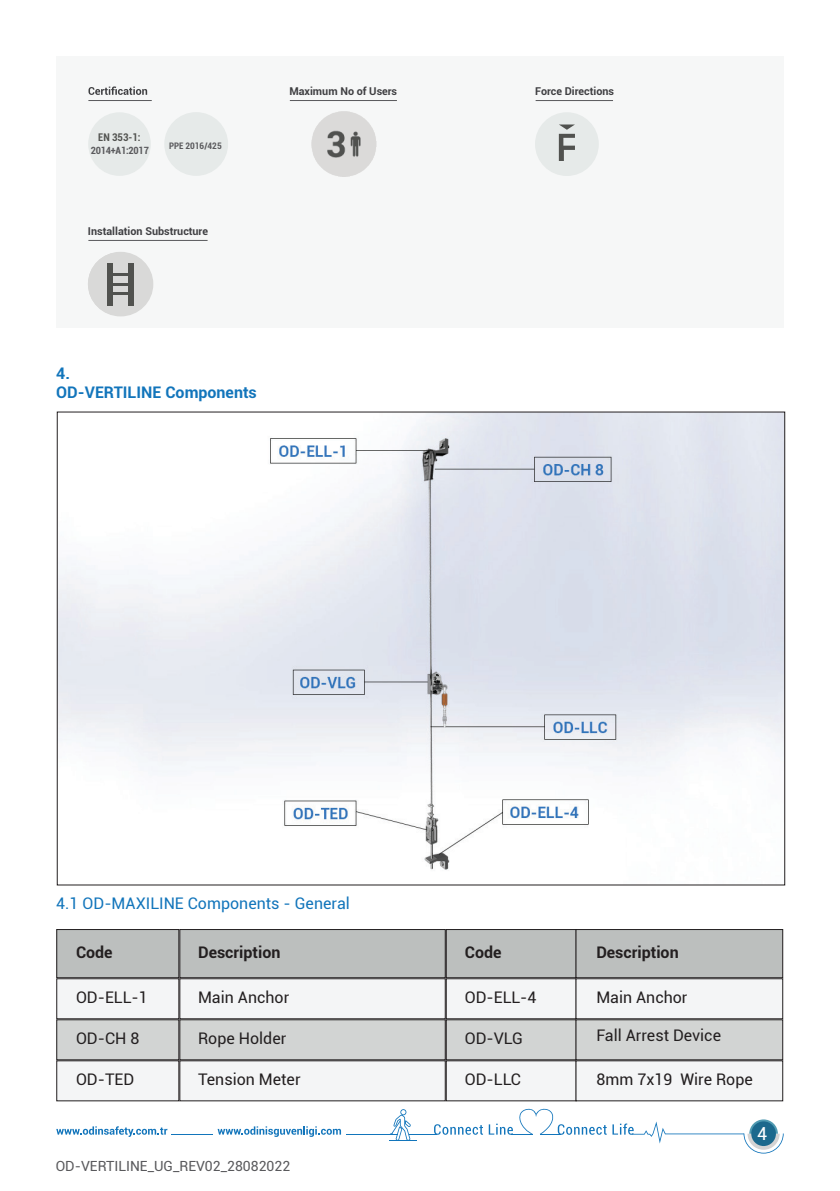
<style>
.page{position:relative;width:840px;height:1191px;background:#fff}
.page>*{position:absolute;margin:0;border:0;box-sizing:border-box;transform-origin:0 0}
.t1{font:18px "Roboto";color:#fff}
.t2{font:16px "Roboto";color:#231f20}
.t3{font:16px "Roboto";color:#1275bb}
.t4{font:700 16px "Roboto";color:#231f20}
.t5{font:700 16px/19.2px "Roboto";color:#1275bb}
.t6{font:14px "Roboto";color:#59595c}
.t7{font:700 10.8px "Roboto";color:#3f3f42}
.t8{font:700 condensed 10.6px "Roboto";color:#51524f}
.t9{font:700 condensed 10px "Roboto";letter-spacing:-.02em;color:#59595c}
.t10{font:700 condensed 9px "Roboto";color:#59595c}
</style>
<div class="page">
<svg style="left:217px;top:1126px;width:124px;height:11px"></svg>
<svg style="left:56px;top:1126px;width:111px;height:11px"></svg>
<svg style="left:612px;top:1119px;width:171px;height:34px"></svg>
<hr style="left:346px;top:1133px;width:51px;height:1px;background:#1275bb">
<hr style="left:171px;top:1133px;width:41px;height:1px;background:#1275bb">
<svg style="left:389px;top:1108px;width:217px;height:32px"></svg>
<img style="left:59px;top:413px;width:723px;height:457px">
<div style="left:57px;top:57px;width:726px;height:271px;background:#f6f7f7"></div>
<div style="left:164px;top:112px;width:64px;height:64px;background:#e6eae9;border-radius:50%"></div>
<svg style="left:88px;top:86px;width:59px;height:9px"></svg>
<hr style="left:88px;top:100px;width:64px;height:1px;background:#59595c">
<hr style="left:88px;top:240px;width:119px;height:1px;background:#59595c">
<hr style="left:290px;top:100px;width:107px;height:1px;background:#59595c">
<hr style="left:535px;top:100px;width:77px;height:1px;background:#59595c">
<div style="left:534px;top:112px;width:64px;height:64px;background:#e6eae9;border-radius:50%"></div>
<svg style="left:558px;top:124px;width:16px;height:37px"></svg>
<div style="left:88px;top:112px;width:63px;height:64px;background:#e6eae9;border-radius:50%"></div>
<div style="left:57px;top:929px;width:122px;height:48px;background:#bcbfbe"></div>
<div style="left:56px;top:929px;width:123px;height:49px;border:1px solid #231f20"></div>
<div style="left:57px;top:978px;width:122px;height:40px;background:#f4f5f6"></div>
<div style="left:56px;top:978px;width:123px;height:41px;border:1px solid #231f20"></div>
<div style="left:57px;top:1060px;width:122px;height:40px;background:#f4f5f6"></div>
<div style="left:56px;top:1060px;width:123px;height:41px;border:1px solid #231f20"></div>
<div style="left:57px;top:1019px;width:122px;height:40px;background:#d2d4d3"></div>
<div style="left:56px;top:1019px;width:123px;height:41px;border:1px solid #231f20"></div>
<div style="left:180px;top:929px;width:265px;height:48px;background:#bcbfbe"></div>
<div style="left:179px;top:929px;width:266px;height:49px;border:1px solid #231f20"></div>
<div style="left:180px;top:978px;width:265px;height:40px;background:#f4f5f6"></div>
<div style="left:179px;top:978px;width:266px;height:41px;border:1px solid #231f20"></div>
<div style="left:180px;top:1060px;width:265px;height:40px;background:#f4f5f6"></div>
<div style="left:179px;top:1060px;width:266px;height:41px;border:1px solid #231f20"></div>
<div style="left:180px;top:1019px;width:265px;height:40px;background:#d2d4d3"></div>
<div style="left:179px;top:1019px;width:266px;height:41px;border:1px solid #231f20"></div>
<div style="left:446px;top:929px;width:130px;height:48px;background:#bcbfbe"></div>
<div style="left:445px;top:929px;width:131px;height:49px;border:1px solid #231f20"></div>
<div style="left:446px;top:978px;width:130px;height:40px;background:#f4f5f6"></div>
<div style="left:445px;top:978px;width:131px;height:41px;border:1px solid #231f20"></div>
<div style="left:446px;top:1060px;width:130px;height:40px;background:#f4f5f6"></div>
<div style="left:445px;top:1060px;width:131px;height:41px;border:1px solid #231f20"></div>
<div style="left:446px;top:1019px;width:130px;height:40px;background:#d2d4d3"></div>
<div style="left:445px;top:1019px;width:131px;height:41px;border:1px solid #231f20"></div>
<div style="left:575px;top:929px;width:207px;height:48px;background:#bcbfbe"></div>
<div style="left:575px;top:929px;width:207px;height:49px;border:1px solid #231f20"></div>
<div style="left:575px;top:978px;width:207px;height:40px;background:#f4f5f6"></div>
<div style="left:575px;top:978px;width:207px;height:41px;border:1px solid #231f20"></div>
<div style="left:575px;top:1060px;width:207px;height:40px;background:#f4f5f6"></div>
<div style="left:575px;top:1060px;width:207px;height:41px;border:1px solid #231f20"></div>
<div style="left:575px;top:1019px;width:207px;height:40px;background:#d2d4d3"></div>
<div style="left:575px;top:1019px;width:207px;height:41px;border:1px solid #231f20"></div>
<img style="left:311px;top:112px;width:65px;height:64px">
<div style="left:88px;top:252px;width:65px;height:64px;background:#d9d9d8;border-radius:50%"></div>
<div style="left:107px;top:263px;width:6px;height:42px;background:#51524f"></div>
<div style="left:128px;top:263px;width:6px;height:42px;background:#51524f"></div>
<svg style="left:113px;top:273px;width:15px;height:2px"></svg>
<svg style="left:113px;top:283px;width:15px;height:2px"></svg>
<hr style="left:112px;top:292px;width:17px;height:3px;background:#51524f">
<p class="t8" style="left:98px;top:130px;width:44px">EN 353-1:</p>
<p class="t9" style="left:91px;top:143px;width:60px">2014+A1:2017</p>
<p class="t10" style="left:169px;top:139px;width:54px">PPE 2016/425</p>
<p class="t7" style="left:88px;top:223px;width:122px">Installation Substructure</p>
<p class="t7" style="left:289px;top:83px;width:109px">Maximum No of Users</p>
<p class="t7" style="left:535px;top:83px;width:80px">Force Directions</p>
<p class="t5" style="left:56px;top:363px;width:202px">4.<br>OD-VERTILINE Components</p>
<p class="t3" style="left:56px;top:892px;width:295px">4.1 OD-MAXILINE Components - General</p>
<p class="t4" style="left:76px;top:941px;width:38px">Code</p>
<p class="t2" style="left:76px;top:986px;width:73px">OD-ELL-1</p>
<p class="t2" style="left:76px;top:1027px;width:65px">OD-CH 8</p>
<p class="t2" style="left:76px;top:1068px;width:60px">OD-TED</p>
<p class="t4" style="left:198px;top:941px;width:84px">Description</p>
<p class="t2" style="left:198px;top:986px;width:93px">Main Anchor</p>
<p class="t2" style="left:198px;top:1027px;width:90px">Rope Holder</p>
<p class="t2" style="left:198px;top:1068px;width:104px">Tension Meter</p>
<p class="t6" style="left:56px;top:1156px;width:236px">OD-VERTILINE_UG_REV02_28082022</p>
<p class="t4" style="left:464px;top:941px;width:38px">Code</p>
<p class="t2" style="left:464px;top:986px;width:73px">OD-ELL-4</p>
<p class="t2" style="left:464px;top:1027px;width:60px">OD-VLG</p>
<p class="t2" style="left:464px;top:1068px;width:58px">OD-LLC</p>
<p class="t4" style="left:596px;top:941px;width:84px">Description</p>
<p class="t2" style="left:596px;top:986px;width:93px">Main Anchor</p>
<p class="t2" style="left:596px;top:1024px;width:126px">Fall Arrest Device</p>
<p class="t2" style="left:596px;top:1068px;width:158px">8mm 7x19 Wire Rope</p>
<p class="t1" style="left:756px;top:1121px;width:12px">4</p>
</div>
